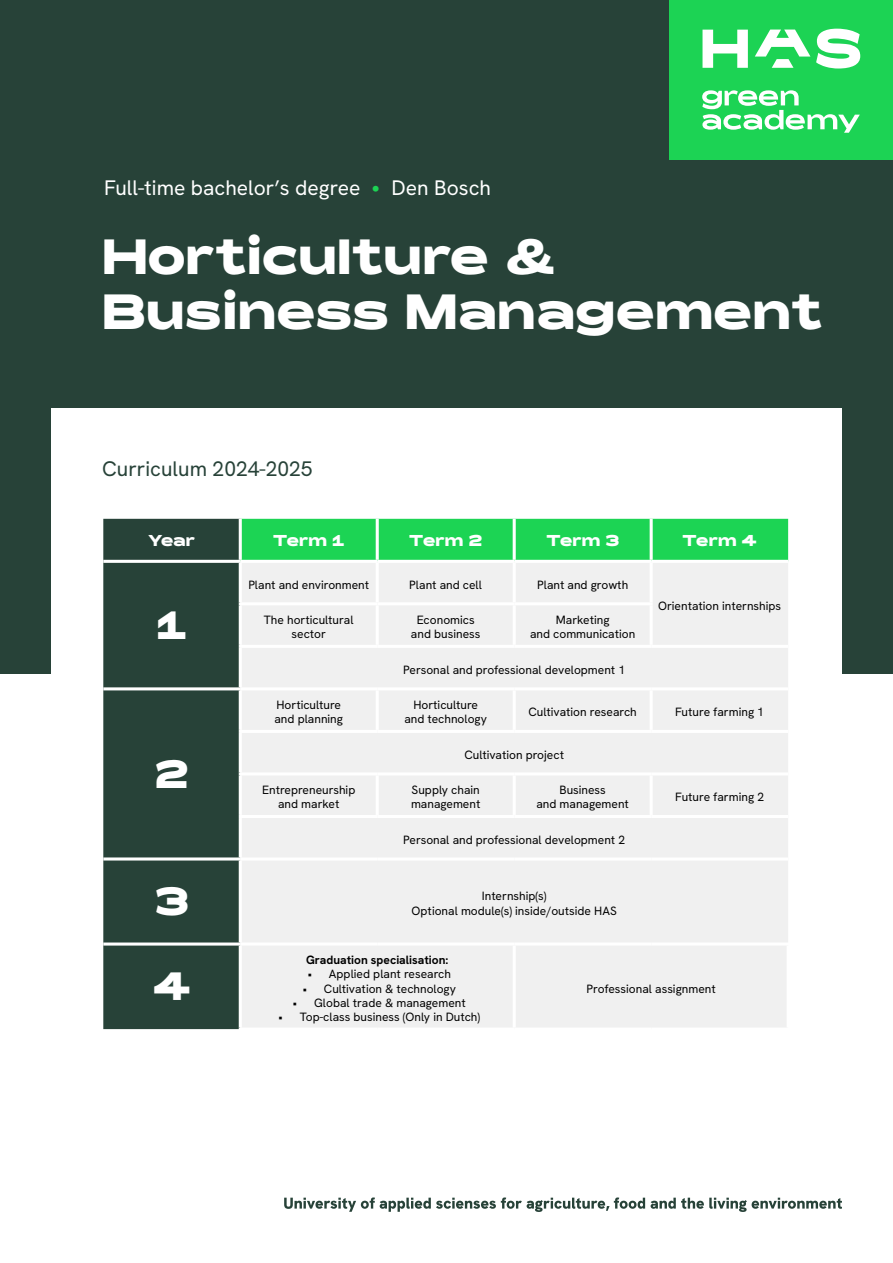
<style>
.page{position:relative;width:893px;height:1263px;background:#fff}
.page>*{position:absolute;margin:0;border:0;box-sizing:border-box;transform-origin:0 0}
.t1{font:700 48px/55.5px "Rois";color:#fff}
.t2{font:700 38.25px "Rois";color:#fff}
.t3{font:21px "HK Grotesk";color:#fff}
.t4{font:21px "HK Grotesk";color:#274238}
.t5{font:700 15.3px "Rois";letter-spacing:-.01em;color:#fff}
.t6{font:12px/14.4px "HK Grotesk";color:#000;text-align:center}
.t7{font:700 12px "HK Grotesk";color:#000}
.s1{font-family:"Rois";font-weight:300;color:#1cd454}
</style>
<div class="page">
<div style="left:0;top:0;width:893px;height:673px;background:#274238"></div>
<div style="left:670px;top:0;width:223px;height:160px;background:#1cd354"></div>
<svg style="left:702px;top:90px;width:158px;height:43px"></svg>
<svg style="left:816px;top:29px;width:44px;height:40px"></svg>
<svg style="left:755px;top:30px;width:55px;height:38px"></svg>
<svg style="left:702px;top:30px;width:46px;height:38px"></svg>
<div style="left:51px;top:408px;width:791px;height:761px;background:#fff"></div>
<svg style="left:284px;top:1197px;width:558px;height:15px"></svg>
<div style="left:103px;top:519px;width:136px;height:510px;background:#274238"></div>
<div style="left:242px;top:519px;width:546px;height:41px;background:#1cd454"></div>
<div style="left:242px;top:563px;width:546px;height:379px;background:#f0f0f0"></div>
<div style="left:242px;top:946px;width:544px;height:81px;background:#f0f0f0"></div>
<hr style="left:376px;top:519px;width:3px;height:41px;background:#fff">
<hr style="left:513px;top:519px;width:3px;height:41px;background:#fff">
<hr style="left:650px;top:519px;width:3px;height:41px;background:#fff">
<hr style="left:103px;top:560px;width:137px;height:3px;background:#fff">
<hr style="left:376px;top:563px;width:3px;height:39px;background:#fff">
<hr style="left:513px;top:563px;width:3px;height:39px;background:#fff">
<hr style="left:650px;top:563px;width:3px;height:39px;background:#fff">
<hr style="left:377px;top:602px;width:137px;height:3px;background:#fff">
<hr style="left:514px;top:602px;width:139px;height:3px;background:#fff">
<hr style="left:513px;top:605px;width:3px;height:40px;background:#fff">
<hr style="left:650px;top:605px;width:3px;height:40px;background:#fff">
<hr style="left:239px;top:602px;width:138px;height:3px;background:#fff">
<hr style="left:376px;top:605px;width:3px;height:40px;background:#fff">
<hr style="left:239px;top:645px;width:138px;height:3px;background:#fff">
<hr style="left:377px;top:645px;width:137px;height:3px;background:#fff">
<hr style="left:514px;top:645px;width:137px;height:3px;background:#fff">
<hr style="left:651px;top:645px;width:137px;height:3px;background:#fff">
<hr style="left:103px;top:687px;width:137px;height:3px;background:#fff">
<hr style="left:240px;top:687px;width:137px;height:3px;background:#fff">
<hr style="left:377px;top:687px;width:137px;height:3px;background:#fff">
<hr style="left:376px;top:690px;width:3px;height:40px;background:#fff">
<hr style="left:514px;top:687px;width:137px;height:3px;background:#fff">
<hr style="left:513px;top:690px;width:3px;height:40px;background:#fff">
<hr style="left:651px;top:687px;width:137px;height:3px;background:#fff">
<hr style="left:650px;top:690px;width:3px;height:40px;background:#fff">
<hr style="left:239px;top:730px;width:138px;height:3px;background:#fff">
<hr style="left:377px;top:730px;width:137px;height:3px;background:#fff">
<hr style="left:514px;top:730px;width:137px;height:3px;background:#fff">
<hr style="left:651px;top:730px;width:137px;height:3px;background:#fff">
<hr style="left:239px;top:772px;width:138px;height:3px;background:#fff">
<hr style="left:377px;top:772px;width:137px;height:3px;background:#fff">
<hr style="left:376px;top:775px;width:3px;height:40px;background:#fff">
<hr style="left:514px;top:772px;width:137px;height:3px;background:#fff">
<hr style="left:513px;top:775px;width:3px;height:40px;background:#fff">
<hr style="left:651px;top:772px;width:137px;height:3px;background:#fff">
<hr style="left:650px;top:775px;width:3px;height:40px;background:#fff">
<hr style="left:239px;top:815px;width:138px;height:3px;background:#fff">
<hr style="left:377px;top:815px;width:137px;height:3px;background:#fff">
<hr style="left:514px;top:815px;width:137px;height:3px;background:#fff">
<hr style="left:651px;top:815px;width:137px;height:3px;background:#fff">
<hr style="left:103px;top:857px;width:137px;height:3px;background:#fff">
<hr style="left:240px;top:857px;width:137px;height:3px;background:#fff">
<hr style="left:377px;top:857px;width:137px;height:3px;background:#fff">
<hr style="left:514px;top:857px;width:137px;height:3px;background:#fff">
<hr style="left:651px;top:857px;width:137px;height:3px;background:#fff">
<hr style="left:103px;top:942px;width:137px;height:3px;background:#fff">
<hr style="left:513px;top:945px;width:3px;height:82px;background:#fff">
<h3 class="t3" style="left:104px;top:174px;width:388px">Full-time bachelor’s degree <span class="s1">•</span> Den Bosch</h3>
<h1 class="t1" style="left:102px;top:230px;width:722px">Horticulture &amp;<br>Business Management</h1>
<h3 class="t4" style="left:102px;top:455px;width:212px">Curriculum 2024-2025</h3>
<p class="t5" style="left:148px;top:531px;width:48px">Year</p>
<p class="t5" style="left:273px;top:531px;width:74px">Term 1</p>
<p class="t5" style="left:409px;top:531px;width:75px">Term 2</p>
<p class="t5" style="left:546px;top:531px;width:75px">Term 3</p>
<p class="t5" style="left:682px;top:531px;width:77px">Term 4</p>
<h2 class="t2" style="left:156px;top:603px;width:33px">1</h2>
<h2 class="t2" style="left:154px;top:752px;width:37px">2</h2>
<p class="t6" style="left:248px;top:577px;width:122px">Plant and environment</p>
<p class="t6" style="left:409px;top:577px;width:74px">Plant and cell</p>
<p class="t6" style="left:537px;top:577px;width:93px">Plant and growth</p>
<p class="t6" style="left:264px;top:612px;width:91px">The horticultural sector</p>
<p class="t6" style="left:411px;top:612px;width:71px">Economics and business</p>
<p class="t6" style="left:530px;top:612px;width:107px">Marketing<br>and communication</p>
<p class="t6" style="left:403px;top:662px;width:223px">Personal and professional development 1</p>
<p class="t6" style="left:658px;top:598px;width:125px">Orientation internships</p>
<p class="t6" style="left:274px;top:697px;width:70px;text-align:left">Horticulture and planning</p>
<p class="t6" style="left:404px;top:697px;width:84px">Horticulture and technology</p>
<p class="t6" style="left:528px;top:704px;width:110px">Cultivation research</p>
<p class="t6" style="left:675px;top:704px;width:90px">Future farming 1</p>
<p class="t6" style="left:464px;top:747px;width:101px">Cultivation project</p>
<p class="t6" style="left:262px;top:782px;width:95px">Entrepreneurship and market</p>
<p class="t6" style="left:411px;top:782px;width:71px;text-align:left">Supply chain management</p>
<p class="t6" style="left:536px;top:782px;width:94px">Business<br>and management</p>
<p class="t6" style="left:675px;top:789px;width:90px">Future farming 2</p>
<p class="t6" style="left:403px;top:832px;width:223px">Personal and professional development 2</p>
<h2 class="t2" style="left:154px;top:879px;width:36px">3</h2>
<p class="t6" style="left:412px;top:889px;width:207px">Internship(s)<br>Optional module(s) inside/outside HAS</p>
<h2 class="t2" style="left:152px;top:964px;width:40px">4</h2>
<p class="t7" style="left:306px;top:952px;width:144px">Graduation specialisation:</p>
<p class="t6" style="left:308px;top:966px;width:145px">• Applied plant research</p>
<p class="t6" style="left:303px;top:981px;width:155px">• Cultivation &amp; technology</p>
<p class="t6" style="left:293px;top:995px;width:174px">• Global trade &amp; management</p>
<p class="t6" style="left:279px;top:1010px;width:203px">• Top-class business (Only in Dutch)</p>
<p class="t6" style="left:587px;top:981px;width:131px">Professional assignment</p>
</div>
